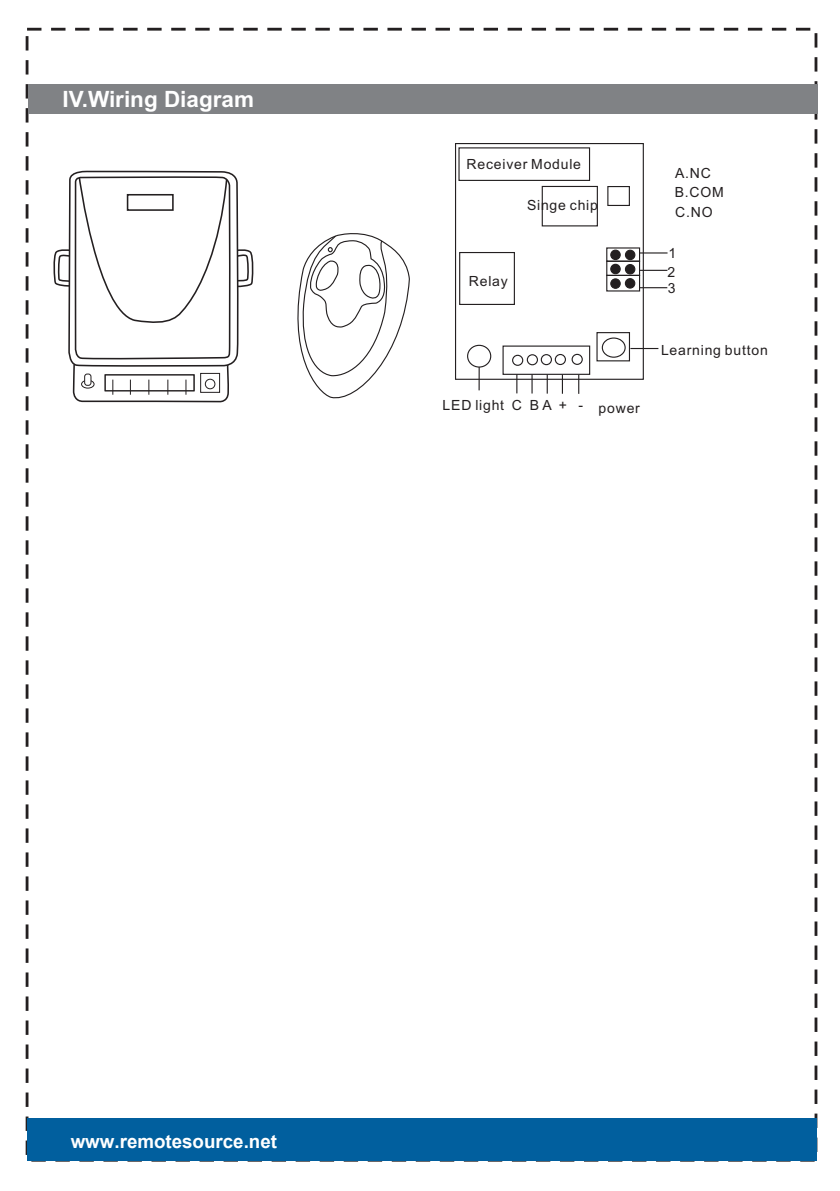
<style>
.page{position:relative;width:840px;height:1191px;background:#fff}
.page>*{position:absolute;margin:0;border:0;box-sizing:border-box;transform-origin:0 0}
.t1{font:700 22.4px "Arial";color:#fff}
.t2{font:700 18.8px "Arial";color:#fff}
.t3{font:14px/19.4px "Arial";letter-spacing:.055em;color:#231f20}
</style>
<div class="page">
<div style="left:27px;top:1118px;width:788px;height:42px;background:#015f9e"></div>
<div style="left:28px;top:85px;width:789px;height:29px;background:#808285"></div>
<svg style="left:53px;top:175px;width:201px;height:228px"></svg>
<div style="left:81px;top:380px;width:13px;height:8px;border:1px solid #231f20;border-radius:50%"></div>
<div style="left:84px;top:373px;width:7px;height:13px;background:#fff;border:1px solid #231f20;border-radius:3px"></div>
<div style="left:105px;top:374px;width:89px;height:17px;border:1px solid #231f20"></div>
<svg style="left:297px;top:233px;width:113px;height:166px"></svg>
<div style="left:454px;top:143px;width:189px;height:237px;border:1px solid #231f20"></div>
<div style="left:458px;top:147px;width:131px;height:34px;border:1px solid #231f20"></div>
<div style="left:541px;top:186px;width:56px;height:40px;border:1px solid #231f20"></div>
<div style="left:607px;top:186px;width:22px;height:20px;border:1px solid #231f20"></div>
<div style="left:459px;top:252px;width:55px;height:53px;border:1px solid #231f20"></div>
<div style="left:606px;top:261px;width:33px;height:15px;border:1px solid #231f20"></div>
<div style="left:606px;top:275px;width:33px;height:16px;border:1px solid #231f20"></div>
<div style="left:596px;top:332px;width:33px;height:29px;border:1px solid #231f20"></div>
<div style="left:601px;top:337px;width:24px;height:21px;border:1px solid #231f20;border-radius:50%"></div>
<div style="left:502px;top:345px;width:88px;height:30px;border:1px solid #231f20"></div>
<div style="left:511px;top:355px;width:12px;height:11px;border:1px solid #231f20;border-radius:50%"></div>
<div style="left:526px;top:354px;width:11px;height:11px;border:1px solid #231f20;border-radius:50%"></div>
<div style="left:540px;top:354px;width:11px;height:11px;border:1px solid #231f20;border-radius:50%"></div>
<div style="left:554px;top:354px;width:11px;height:11px;border:1px solid #231f20;border-radius:50%"></div>
<div style="left:571px;top:354px;width:11px;height:11px;border:1px solid #231f20;border-radius:50%"></div>
<div style="left:467px;top:345px;width:24px;height:22px;border:1px solid #231f20;border-radius:50%"></div>
<svg style="left:478px;top:367px;width:1px;height:23px"></svg>
<svg style="left:516px;top:374px;width:1px;height:19px"></svg>
<svg style="left:531px;top:374px;width:1px;height:19px"></svg>
<svg style="left:546px;top:374px;width:1px;height:19px"></svg>
<svg style="left:561px;top:375px;width:1px;height:19px"></svg>
<svg style="left:578px;top:375px;width:1px;height:19px"></svg>
<div style="left:610px;top:250px;width:10px;height:10px;background:#231f20;border:1px solid #231f20;border-radius:50%"></div>
<div style="left:624px;top:250px;width:11px;height:10px;background:#231f20;border:1px solid #231f20;border-radius:50%"></div>
<div style="left:610px;top:264px;width:10px;height:10px;background:#231f20;border:1px solid #231f20;border-radius:50%"></div>
<div style="left:624px;top:264px;width:11px;height:10px;background:#231f20;border:1px solid #231f20;border-radius:50%"></div>
<div style="left:610px;top:278px;width:10px;height:11px;background:#231f20;border:1px solid #231f20;border-radius:50%"></div>
<div style="left:624px;top:278px;width:11px;height:11px;background:#231f20;border:1px solid #231f20;border-radius:50%"></div>
<svg style="left:639px;top:252px;width:28px;height:1px"></svg>
<svg style="left:639px;top:270px;width:28px;height:1px"></svg>
<svg style="left:639px;top:287px;width:28px;height:1px"></svg>
<svg style="left:630px;top:348px;width:28px;height:1px"></svg>
<h1 class="t1" style="left:62px;top:91px;width:193px">IV.Wiring Diagram</h1>
<p class="t3" style="left:466px;top:156px;width:116px">Receiver Module</p>
<p class="t3" style="left:526px;top:197px;width:72px">Singe chip</p>
<p class="t3" style="left:468px;top:273px;width:40px">Relay</p>
<p class="t3" style="left:442px;top:397px;width:142px">LED light C B A + -</p>
<p class="t3" style="left:598px;top:400px;width:43px">power</p>
<p class="t3" style="left:674px;top:165px;width:50px">A.NC<br>B.COM<br>C.NO</p>
<p class="t3" style="left:667px;top:245px;width:10px;line-height:18.8px">1<br>2</p>
<p class="t3" style="left:667px;top:279px;width:9px">3</p>
<p class="t3" style="left:660px;top:342px;width:108px">Learning button</p>
<h2 class="t2" style="left:71px;top:1127px;width:208px">www.remotesource.net</h2>
</div>
